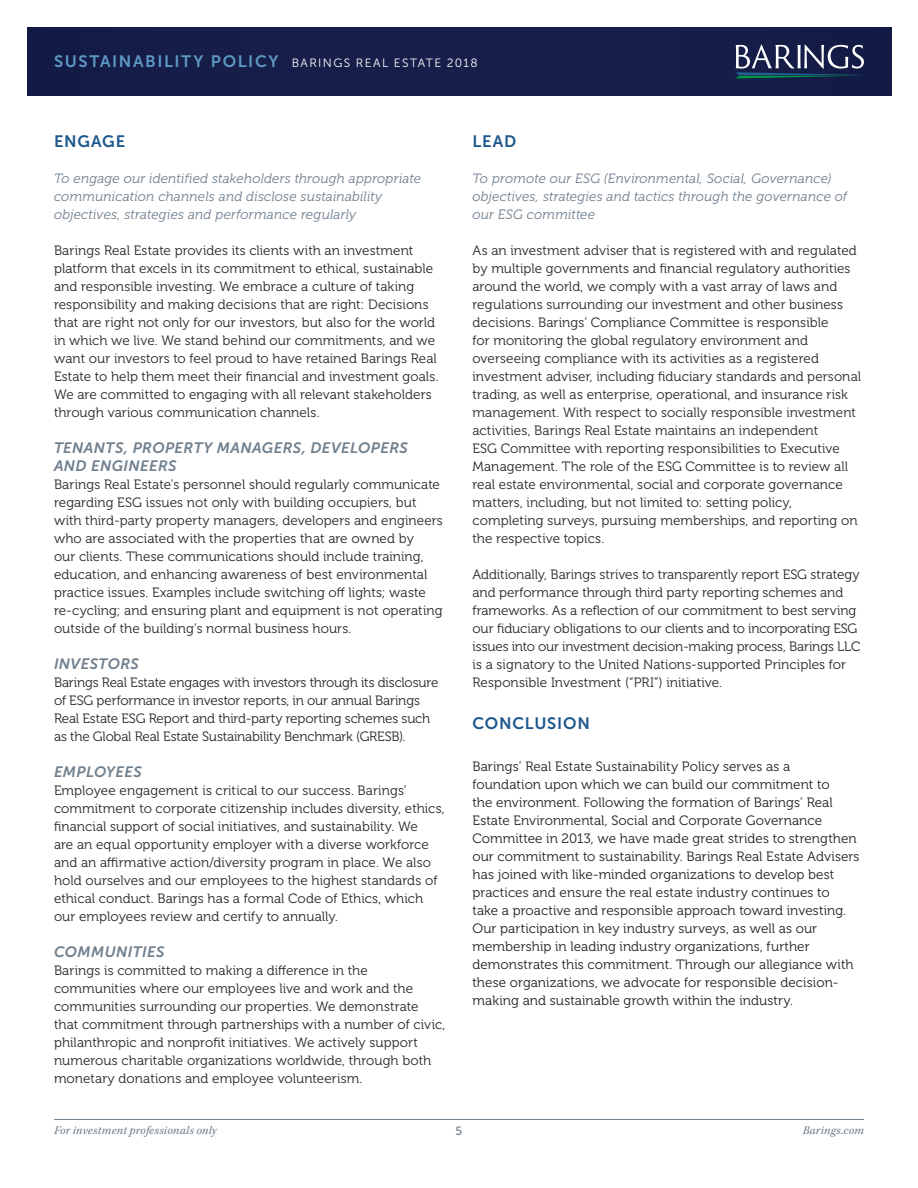
<style>
.page{position:relative;width:918px;height:1188px;background:#fff}
.page>*{position:absolute;margin:0;border:0;box-sizing:border-box;transform-origin:0 0}
.t1{font:16.5px "Museo Sans 700";letter-spacing:.05em;color:#1d578c}
.t2{font:italic 15px/18px "Museo Sans 700";letter-spacing:.025em;color:#6f7f8d}
.t3{font:13.5px/18px "Museo 300";letter-spacing:.005em;color:#282526}
.t4{font:13.5px/18px "Museo 300";letter-spacing:.005em;color:#231f20}
.t5{font:italic 13.5px/18px "Museo 300";letter-spacing:.015em;color:#6f7f8d}
.t6{font:13.5px/18px "Museo 300";letter-spacing:-.015em;color:#282526}
.t7{font:italic 12px "Kepler Std";letter-spacing:.015em;color:#6f7f8d}
.t8{font:12px "Museo Sans 300";letter-spacing:.11em;color:#fff}
.t9{font:12px "Museo Sans 500";color:#6f7f8d}
.s1{font-family:"Museo Sans 700";font-size:16.5px;color:#5d98c4}
</style>
<div class="page">
<hr style="left:54px;top:1119px;width:810px;height:1px;background:#6f7f8d">
<div style="left:27px;top:27px;width:864px;height:69px;background:#161e49"></div>
<svg style="left:736px;top:44px;width:128px;height:34px"></svg>
<p class="t8" style="left:54px;top:56px;width:425px"><span class="s1">SUSTAINABILITY POLICY</span> BARINGS REAL ESTATE 2018</p>
<p class="t1" style="left:54px;top:132px;width:73px">ENGAGE</p>
<p class="t5" style="left:54px;top:171px;width:369px">To engage our identified stakeholders through appropriate communication channels and disclose sustainability objectives, strategies and performance regularly</p>
<p class="t3" style="left:54px;top:243px;width:386px">Barings Real Estate provides its clients with an investment platform that excels in its commitment to ethical, sustainable and responsible investing. We embrace a culture of taking responsibility and making decisions that are right: Decisions that are right not only for our investors, but also for the world in which we live. We stand behind our commitments, and we want our investors to feel proud to have retained Barings Real Estate to help them meet their financial and investment goals.<br>We are committed to engaging with all relevant stakeholders through various communication channels.</p>
<p class="t2" style="left:54px;top:439px;width:355px">TENANTS, PROPERTY MANAGERS, DEVELOPERS<br>AND ENGINEERS</p>
<p class="t3" style="left:54px;top:477px;width:390px">Barings Real Estate’s personnel should regularly communicate regarding ESG issues not only with building occupiers, but with third-party property managers, developers and engineers who are associated with the properties that are owned by<br>our clients. These communications should include training, education, and enhancing awareness of best environmental practice issues. Examples include switching off lights; waste re-cycling; and ensuring plant and equipment is not operating outside of the building’s normal business hours.</p>
<p class="t2" style="left:54px;top:655px;width:86px">INVESTORS</p>
<p class="t6" style="left:54px;top:675px;width:386px">Barings Real Estate engages with investors through its disclosure of ESG performance in investor reports, in our annual Barings Real Estate ESG Report and third-party reporting schemes such as the Global Real Estate Sustainability Benchmark (GRESB).</p>
<p class="t2" style="left:54px;top:763px;width:89px">EMPLOYEES</p>
<p class="t3" style="left:54px;top:783px;width:392px">Employee engagement is critical to our success. Barings’ commitment to corporate citizenship includes diversity, ethics, financial support of social initiatives, and sustainability. We<br>are an equal opportunity employer with a diverse workforce and an affirmative action/diversity program in place. We also hold ourselves and our employees to the highest standards of ethical conduct. Barings has a formal Code of Ethics, which our employees review and certify to annually.</p>
<p class="t2" style="left:54px;top:943px;width:112px">COMMUNITIES</p>
<p class="t3" style="left:54px;top:963px;width:393px">Barings is committed to making a difference in the communities where our employees live and work and the communities surrounding our properties. We demonstrate that commitment through partnerships with a number of civic, philanthropic and nonprofit initiatives. We actively support numerous charitable organizations worldwide, through both monetary donations and employee volunteerism.</p>
<p class="t1" style="left:473px;top:132px;width:45px">LEAD</p>
<p class="t5" style="left:473px;top:171px;width:376px">To promote our ESG (Environmental, Social, Governance) objectives, strategies and tactics through the governance of our ESG committee</p>
<p class="t3" style="left:473px;top:243px;width:390px">As an investment adviser that is registered with and regulated by multiple governments and financial regulatory authorities around the world, we comply with a vast array of laws and regulations surrounding our investment and other business decisions. Barings’ Compliance Committee is responsible<br>for monitoring the global regulatory environment and overseeing compliance with its activities as a registered investment adviser, including fiduciary standards and personal trading, as well as enterprise, operational, and insurance risk management. With respect to socially responsible investment activities, Barings Real Estate maintains an independent<br>ESG Committee with reporting responsibilities to Executive Management. The role of the ESG Committee is to review all real estate environmental, social and corporate governance matters, including, but not limited to: setting policy, completing surveys, pursuing memberships, and reporting on the respective topics.</p>
<p class="t3" style="left:473px;top:567px;width:390px">Additionally, Barings strives to transparently report ESG strategy and performance through third party reporting schemes and frameworks. As a reflection of our commitment to best serving our fiduciary obligations to our clients and to incorporating ESG issues into our investment decision-making process, Barings LLC is a signatory to the United Nations-supported Principles for Responsible Investment (“PRI”) initiative.</p>
<p class="t1" style="left:473px;top:714px;width:119px">CONCLUSION</p>
<p class="t4" style="left:473px;top:759px;width:389px">Barings’ Real Estate Sustainability Policy serves as a foundation upon which we can build our commitment to<br>the environment. Following the formation of Barings’ Real Estate Environmental, Social and Corporate Governance Committee in 2013, we have made great strides to strengthen our commitment to sustainability. Barings Real Estate Advisers has joined with like-minded organizations to develop best practices and ensure the real estate industry continues to<br>take a proactive and responsible approach toward investing.<br>Our participation in key industry surveys, as well as our membership in leading industry organizations, further demonstrates this commitment. Through our allegiance with these organizations, we advocate for responsible decision&shy;making and sustainable growth within the industry.</p>
<p class="t7" style="left:54px;top:1125px;width:165px">For investment professionals only</p>
<p class="t9" style="left:456px;top:1124px;width:8px">5</p>
<p class="t7" style="left:803px;top:1125px;width:63px">Barings.com</p>
</div>
